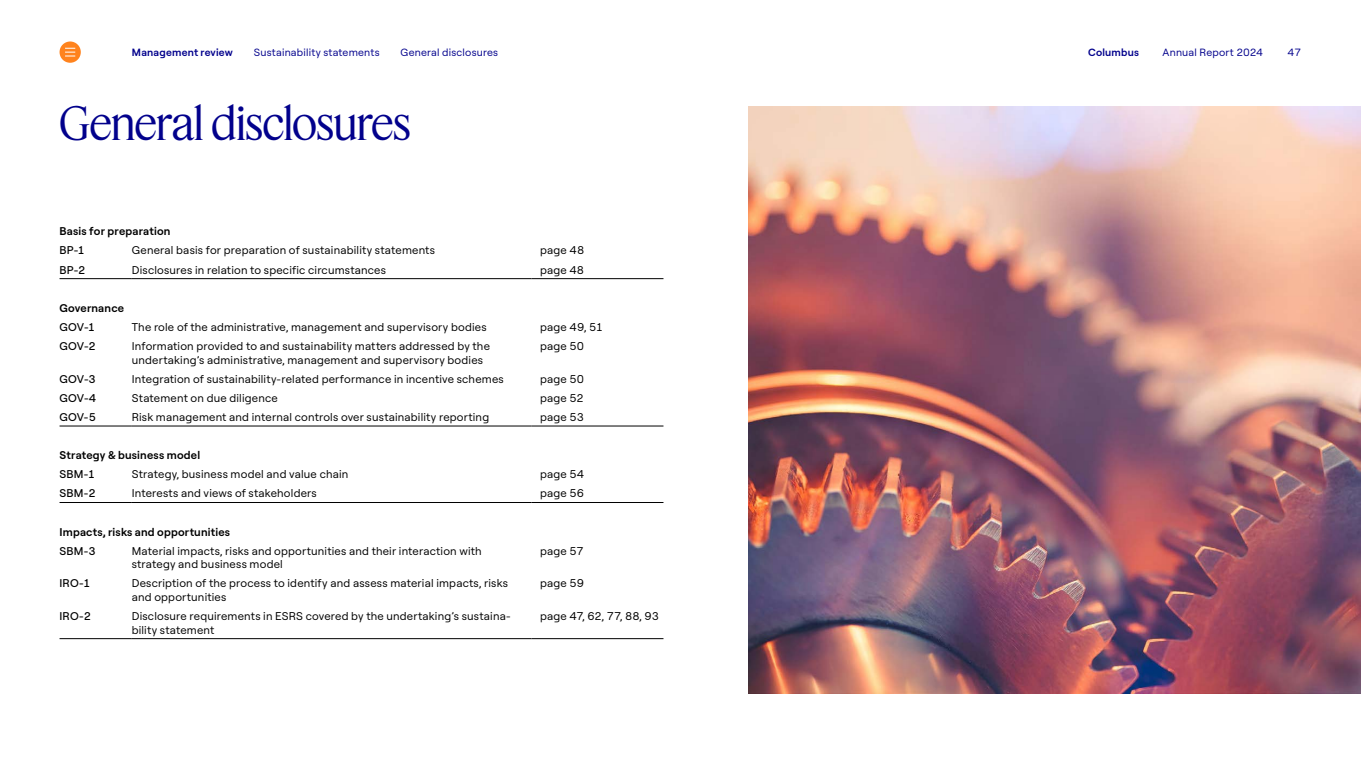
<style>
.page{position:relative;width:1361px;height:766px;background:#fff}
.page>*{position:absolute;margin:0;border:0;box-sizing:border-box;transform-origin:0 0}
.t1{font:45px "Feature Display";letter-spacing:-.01em;color:#02018c}
.t2{font:11.25px/13.5px "Roobert COL";letter-spacing:.015em;color:#000}
.t3{font:600 11.25px "Roobert COL";letter-spacing:.02em;color:#000}
.t4{font:500 11.25px "Roobert COL";letter-spacing:.02em;color:#000}
.t5{font:11.25px "Roobert COL";letter-spacing:-.005em;color:#000}
.t6{font:10.5px "Roobert COL";letter-spacing:.02em;color:#02018c}
.t7{font:600 10.5px "Roobert COL";letter-spacing:.02em;color:#02018c}
</style>
<div class="page">
<img style="left:748px;top:106px;width:613px;height:587px">
<hr style="left:60px;top:278px;width:72px;height:1px;background:#000">
<hr style="left:132px;top:278px;width:399px;height:1px;background:#000">
<hr style="left:531px;top:278px;width:132px;height:1px;background:#000">
<hr style="left:60px;top:425px;width:72px;height:1px;background:#000">
<hr style="left:132px;top:425px;width:399px;height:1px;background:#000">
<hr style="left:531px;top:425px;width:132px;height:1px;background:#000">
<hr style="left:60px;top:638px;width:72px;height:1px;background:#000">
<hr style="left:132px;top:638px;width:399px;height:1px;background:#000">
<hr style="left:531px;top:638px;width:132px;height:1px;background:#000">
<hr style="left:60px;top:502px;width:72px;height:1px;background:#000">
<hr style="left:132px;top:502px;width:399px;height:1px;background:#000">
<hr style="left:531px;top:502px;width:132px;height:1px;background:#000">
<div style="left:60px;top:41px;width:21px;height:22px;background:#ff831d;border-radius:50%"></div>
<svg style="left:65px;top:48px;width:10px;height:9px"></svg>
<p class="t7" style="left:132px;top:44px;width:102px">Management review</p>
<p class="t6" style="left:254px;top:44px;width:127px">Sustainability statements</p>
<p class="t6" style="left:400px;top:44px;width:99px">General disclosures</p>
<p class="t7" style="left:1088px;top:44px;width:52px">Columbus</p>
<p class="t6" style="left:1162px;top:45px;width:102px">Annual Report 2024</p>
<p class="t6" style="left:1287px;top:45px;width:16px">47</p>
<h1 class="t1" style="left:60px;top:92px;width:353px">General disclosures</h1>
<p class="t3" style="left:60px;top:222px;width:112px">Basis for preparation</p>
<p class="t4" style="left:60px;top:242px;width:27px">BP-1</p>
<p class="t2" style="left:132px;top:243px;width:305px">General basis for preparation of sustainability statements</p>
<p class="t2" style="left:540px;top:243px;width:46px">page 48</p>
<p class="t4" style="left:60px;top:261px;width:27px">BP-2</p>
<p class="t2" style="left:132px;top:262px;width:256px">Disclosures in relation to specific circumstances</p>
<p class="t2" style="left:540px;top:262px;width:46px">page 48</p>
<p class="t3" style="left:60px;top:299px;width:66px">Governance</p>
<p class="t4" style="left:60px;top:318px;width:37px">GOV-1</p>
<p class="t2" style="left:132px;top:319px;width:356px">The role of the administrative, management and supervisory bodies</p>
<p class="t2" style="left:540px;top:319px;width:64px">page 49, 51</p>
<p class="t4" style="left:59px;top:337px;width:38px">GOV-2</p>
<p class="t2" style="left:132px;top:338px;width:360px">Information provided to and sustainability matters addressed by the undertaking’s administrative, management and supervisory bodies</p>
<p class="t2" style="left:540px;top:338px;width:45px">page 50</p>
<p class="t4" style="left:59px;top:370px;width:38px">GOV-3</p>
<p class="t2" style="left:132px;top:371px;width:373px">Integration of sustainability-related performance in incentive schemes</p>
<p class="t2" style="left:540px;top:371px;width:45px">page 50</p>
<p class="t4" style="left:59px;top:389px;width:38px">GOV-4</p>
<p class="t2" style="left:132px;top:390px;width:148px">Statement on due diligence</p>
<p class="t2" style="left:540px;top:390px;width:45px">page 52</p>
<p class="t4" style="left:59px;top:408px;width:38px">GOV-5</p>
<p class="t2" style="left:132px;top:409px;width:359px">Risk management and internal controls over sustainability reporting</p>
<p class="t2" style="left:540px;top:409px;width:45px">page 53</p>
<p class="t3" style="left:59px;top:446px;width:142px">Strategy &amp; business model</p>
<p class="t4" style="left:59px;top:465px;width:37px">SBM-1</p>
<p class="t2" style="left:132px;top:466px;width:218px">Strategy, business model and value chain</p>
<p class="t2" style="left:540px;top:466px;width:46px">page 54</p>
<p class="t4" style="left:59px;top:484px;width:38px">SBM-2</p>
<p class="t2" style="left:132px;top:485px;width:187px">Interests and views of stakeholders</p>
<p class="t2" style="left:540px;top:485px;width:45px">page 56</p>
<p class="t3" style="left:59px;top:522px;width:172px">Impacts, risks and opportunities</p>
<p class="t4" style="left:59px;top:542px;width:38px">SBM-3</p>
<p class="t2" style="left:132px;top:543px;width:352px">Material impacts, risks and opportunities and their interaction with strategy and business model</p>
<p class="t2" style="left:540px;top:543px;width:45px">page 57</p>
<p class="t4" style="left:59px;top:574px;width:32px">IRO-1</p>
<p class="t2" style="left:132px;top:575px;width:378px">Description of the process to identify and assess material impacts, risks and opportunities</p>
<p class="t2" style="left:540px;top:575px;width:45px">page 59</p>
<p class="t4" style="left:59px;top:607px;width:33px">IRO-2</p>
<p class="t2" style="left:132px;top:608px;width:380px">Disclosure requirements in ESRS covered by the undertaking’s sustaina&shy;bility statement</p>
<p class="t5" style="left:540px;top:607px;width:120px">page 47, 62, 77, 88, 93</p>
</div>
